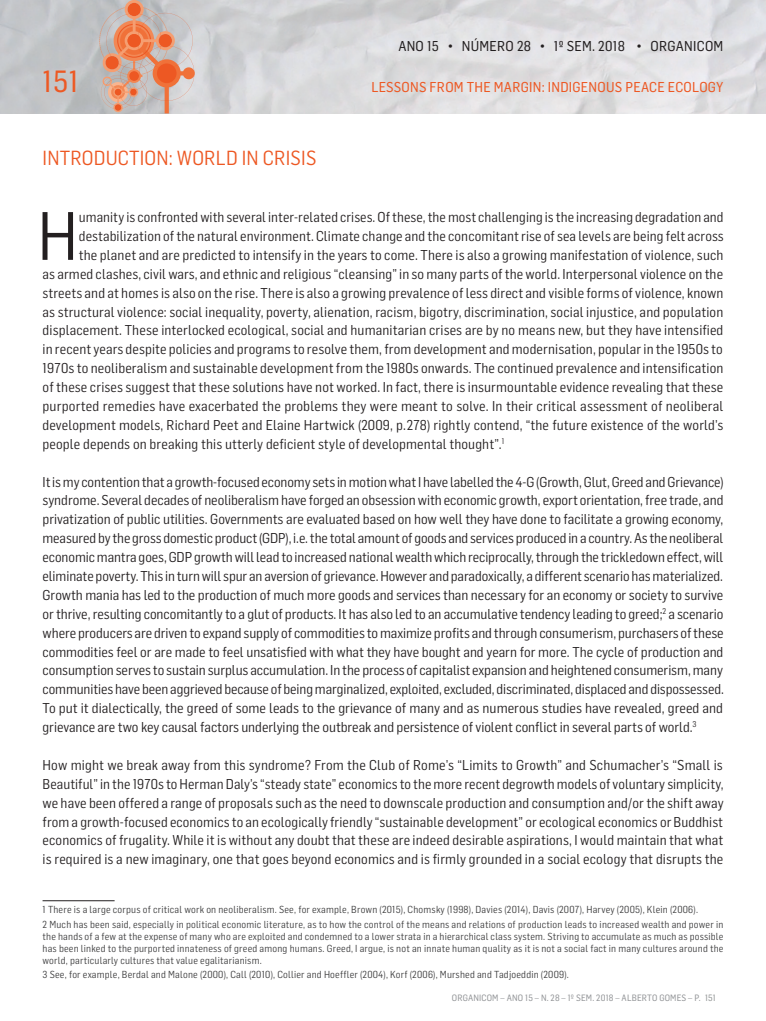
<style>
.page{position:relative;width:766px;height:1021px;background:#fff}
.page>*{position:absolute;margin:0;border:0;box-sizing:border-box;transform-origin:0 0}
.Texto_capitular{font:67px "Flama Semicondensed";color:#231f20}
.t1{font:30px "Flama Semicondensed Basic";color:#ed5823}
.Sub_1{font:20px "Flama Semicondensed";letter-spacing:.01em;color:#ed5823}
.Texto{font:14px/18.9px "Flama Semicondensed";letter-spacing:.005em;color:#231f20;text-align:justify}
.Texto_capitular-2{font:14px "Flama Semicondensed";letter-spacing:.01em;color:#231f20}
.t2{font:14px "Flama Semicondensed Basic";letter-spacing:.02em;color:#ed5823}
.t3{font:14px "Flama Semicondensed Basic";letter-spacing:.02em;color:#231f20}
.nota-rodapé{font:10px/12px "Flama Semicondensed";letter-spacing:.02em;color:#3e3e3f;text-align:justify}
.t4{font:9px "Flama Semicondensed Basic";letter-spacing:.02em;color:#939598}
.s1{color:#929595}
</style>
<div class="page">
<svg style="left:99px;top:0;width:96px;height:113px;background:#d3aa99"></svg>
<hr style="left:43px;top:900px;width:72px;height:1px;background:#231f20">
<p class="t3" style="left:398px;top:37px;width:326px">ANO 15 • NÚMERO 28 • 1º SEM. 2018 • ORGANICOM</p>
<h2 class="t1" style="left:43px;top:62px;width:38px">151</h2>
<p class="t2" style="left:371px;top:78px;width:353px">LESSONS FROM THE MARGIN: INDIGENOUS PEACE ECOLOGY</p>
<p class="Sub_1" style="left:43px;top:145px;width:275px">INTRODUCTION: WORLD IN CRISIS</p>
<p class="Texto_capitular" style="left:37px;top:193px;width:42px">H</p>
<p class="Texto_capitular-2" style="left:79px;top:208px;width:646px">umanity is confronted with several inter-related crises. Of these, the most challenging is the increasing degradation and</p>
<p class="Texto_capitular-2" style="left:79px;top:227px;width:646px">destabilization of the natural environment. Climate change and the concomitant rise of sea levels are being felt across</p>
<p class="Texto_capitular-2" style="left:79px;top:246px;width:646px">the planet and are predicted to intensify in the years to come. There is also a growing manifestation of violence, such</p>
<p class="Texto_capitular-2" style="left:43px;top:265px;width:682px">as armed clashes, civil wars, and ethnic and religious “cleansing” in so many parts of the world. Interpersonal violence on the</p>
<p class="Texto_capitular-2" style="left:43px;top:284px;width:682px">streets and at homes is also on the rise. There is also a growing prevalence of less direct and visible forms of violence, known</p>
<p class="Texto_capitular-2" style="left:43px;top:302px;width:682px">as structural violence: social inequality, poverty, alienation, racism, bigotry, discrimination, social injustice, and population</p>
<p class="Texto_capitular-2" style="left:43px;top:321px;width:682px">displacement. These interlocked ecological, social and humanitarian crises are by no means new, but they have intensified</p>
<p class="Texto_capitular-2" style="left:43px;top:340px;width:681px">in recent years despite policies and programs to resolve them, from development and modernisation, popular in the 1950s to</p>
<p class="Texto_capitular-2" style="left:43px;top:359px;width:682px">1970s to neoliberalism and sustainable development from the 1980s onwards. The continued prevalence and intensification</p>
<p class="Texto_capitular-2" style="left:43px;top:378px;width:682px">of these crises suggest that these solutions have not worked. In fact, there is insurmountable evidence revealing that these</p>
<p class="Texto_capitular-2" style="left:43px;top:397px;width:682px">purported remedies have exacerbated the problems they were meant to solve. In their critical assessment of neoliberal</p>
<p class="Texto_capitular-2" style="left:43px;top:416px;width:682px">development models, Richard Peet and Elaine Hartwick (2009, p. 278) rightly contend, “the future existence of the world’s</p>
<p class="Texto_capitular-2" style="left:43px;top:435px;width:463px">people depends on breaking this utterly deficient style of developmental thought”.<sup>1</sup></p>
<p class="Texto" style="left:43px;top:471px;width:682px">It is my contention that a growth-focused economy sets in motion what I have labelled the 4-G (Growth, Glut, Greed and Grievance) syndrome. Several decades of neoliberalism have forged an obsession with economic growth, export orientation, free trade, and privatization of public utilities. Governments are evaluated based on how well they have done to facilitate a growing economy, measured by the gross domestic product (GDP), i.e. the total amount of goods and services produced in a country. As the neoliberal economic mantra goes, GDP growth will lead to increased national wealth which reciprocally, through the trickledown effect, will eliminate poverty. This in turn will spur an aversion of grievance. However and paradoxically, a different scenario has materialized.<br>Growth mania has led to the production of much more goods and services than necessary for an economy or society to survive or thrive, resulting concomitantly to a glut of products. It has also led to an accumulative tendency leading to greed;<sup>2</sup> a scenario where producers are driven to expand supply of commodities to maximize profits and through consumerism, purchasers of these commodities feel or are made to feel unsatisfied with what they have bought and yearn for more. The cycle of production and consumption serves to sustain surplus accumulation. In the process of capitalist expansion and heightened consumerism, many communities have been aggrieved because of being marginalized, exploited, excluded, discriminated, displaced and dispossessed.<br>To put it dialectically, the greed of some leads to the grievance of many and as numerous studies have revealed, greed and grievance are two key causal factors underlying the outbreak and persistence of violent conflict in several parts of world.<sup>3</sup></p>
<p class="Texto" style="left:43px;top:754px;width:682px">How might we break away from this syndrome? From the Club of Rome’s “Limits to Growth” and Schumacher’s “Small is Beautiful” in the 1970s to Herman Daly’s “steady state” economics to the more recent degrowth models of voluntary simplicity, we have been offered a range of proposals such as the need to downscale production and consumption and/or the shift away from a growth-focused economics to an ecologically friendly “sustainable development” or ecological economics or Buddhist economics of frugality. While it is without any doubt that these are indeed desirable aspirations, I would maintain that what is required is a new imaginary, one that goes beyond economics and is firmly grounded in a social ecology that disrupts the</p>
<p class="nota-rodapé" style="left:43px;top:902px;width:656px">1 There is a large corpus of critical work on neoliberalism. See, for example, Brown (2015), Chomsky (1998), Davies (2014), Davis (2007), Harvey (2005), Klein (2006).</p>
<p class="nota-rodapé" style="left:43px;top:917px;width:682px">2 Much has been said, especially in political economic literature, as to how the control of the means and relations of production leads to increased wealth and power in the hands of a few at the expense of many who are exploited and condemned to a lower strata in a hierarchical class system. Striving to accumulate as much as possible has been linked to the purported innateness of greed among humans. Greed, I argue, is not an innate human quality as it is not a social fact in many cultures around the world, particularly cultures that value egalitarianism.</p>
<p class="nota-rodapé" style="left:43px;top:968px;width:527px">3 See, for example, Berdal and Malone (2000), Call (2010), Collier and Hoeffler (2004), Korf (2006), Murshed and Tadjoeddin (2009).</p>
<p class="t4" style="left:451px;top:992px;width:218px">ORGANICOM – ANO 15 – N. 28 – 1º SEM. 2018 – ALBERTO GOMES</p>
<p class="t4" style="left:688px;top:992px;width:29px">– P. <span class="s1">151</span></p>
</div>
